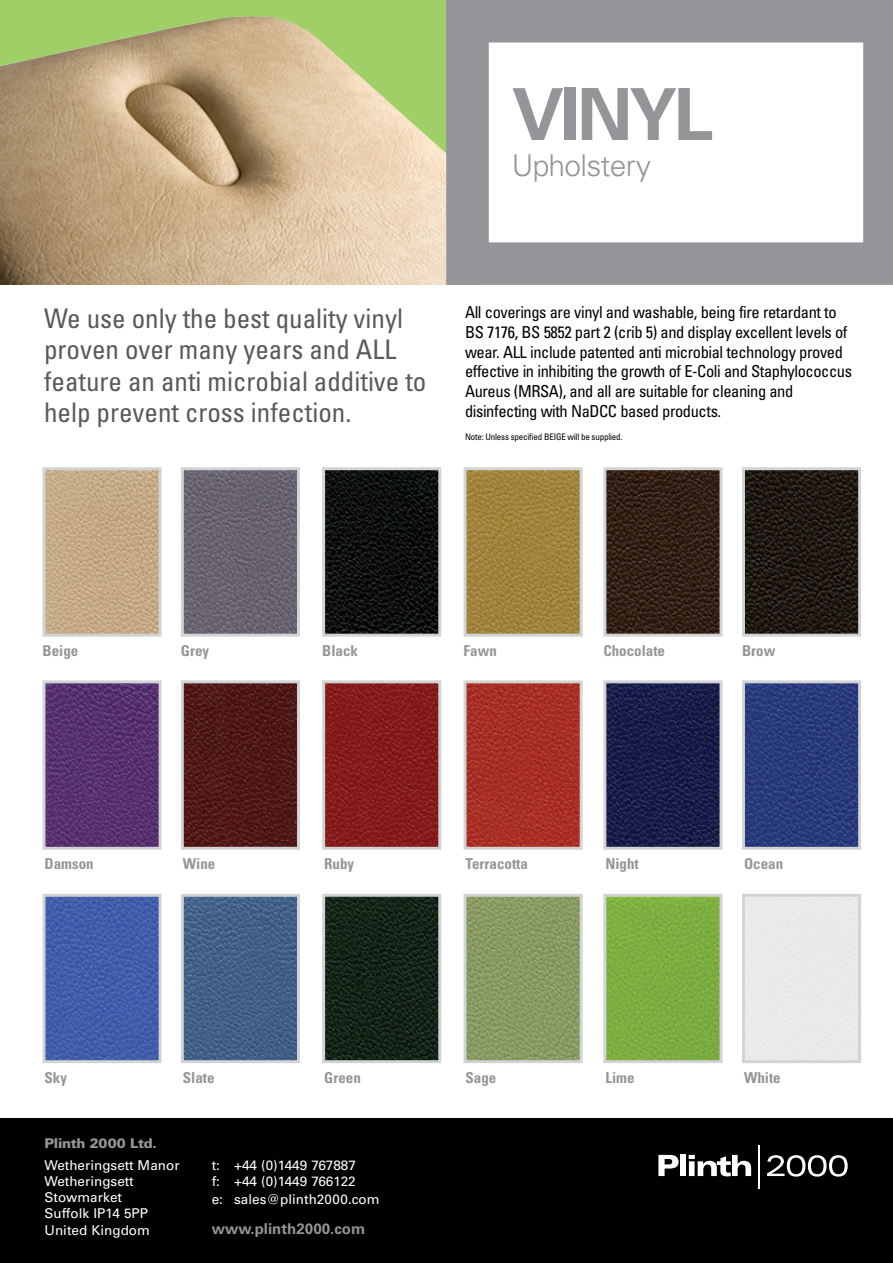
<style>
.page{position:relative;width:893px;height:1263px;background:#fff}
.page>*{position:absolute;margin:0;border:0;box-sizing:border-box;transform-origin:0 0}
.t1{font:700 72px "Univers";letter-spacing:-.05em;color:#939598}
.t2{font:300 30px "Univers";letter-spacing:-.025em;color:#939598}
.t3{font:condensed 27px/31.5px "Univers";color:#58595b}
.t4{font:condensed 16.5px/19.8px "Univers";letter-spacing:-.025em;color:#000}
.t5{font:700 condensed 15px "Univers";color:#939598}
.t6{font:700 15px "Univers";color:#939598}
.t7{font:13.5px/16.2px "Univers";color:#fff}
.t8{font:900 13.5px "Univers";letter-spacing:-.025em;color:#939598}
.t9{font:condensed 9px "Univers";letter-spacing:-.02em;color:#000}
</style>
<div class="page">
<div style="left:0;top:0;width:480px;height:285px;background:#a0cf67"></div>
<img style="left:47px;top:471px;width:111px;height:162px">
<div style="left:43px;top:467px;width:119px;height:170px;border:3px solid #d1d3d4"></div>
<img style="left:185px;top:471px;width:111px;height:162px">
<div style="left:181px;top:467px;width:119px;height:170px;border:3px solid #d1d3d4"></div>
<img style="left:326px;top:471px;width:111px;height:162px">
<div style="left:322px;top:467px;width:119px;height:170px;border:3px solid #d1d3d4"></div>
<img style="left:468px;top:471px;width:111px;height:162px">
<div style="left:464px;top:467px;width:119px;height:170px;border:3px solid #d1d3d4"></div>
<img style="left:607px;top:471px;width:111px;height:162px">
<div style="left:603px;top:467px;width:119px;height:170px;border:3px solid #d1d3d4"></div>
<img style="left:746px;top:471px;width:111px;height:162px">
<div style="left:742px;top:467px;width:119px;height:170px;border:3px solid #d1d3d4"></div>
<img style="left:47px;top:684px;width:111px;height:162px">
<div style="left:43px;top:680px;width:119px;height:170px;border:3px solid #d1d3d4"></div>
<img style="left:185px;top:684px;width:111px;height:162px">
<div style="left:181px;top:680px;width:119px;height:170px;border:3px solid #d1d3d4"></div>
<img style="left:326px;top:684px;width:111px;height:162px">
<div style="left:322px;top:680px;width:119px;height:170px;border:3px solid #d1d3d4"></div>
<img style="left:468px;top:684px;width:111px;height:162px">
<div style="left:464px;top:680px;width:119px;height:170px;border:3px solid #d1d3d4"></div>
<img style="left:607px;top:684px;width:111px;height:162px">
<div style="left:603px;top:680px;width:119px;height:170px;border:3px solid #d1d3d4"></div>
<img style="left:746px;top:684px;width:111px;height:162px">
<div style="left:742px;top:680px;width:119px;height:170px;border:3px solid #d1d3d4"></div>
<img style="left:47px;top:898px;width:111px;height:161px">
<div style="left:43px;top:894px;width:119px;height:169px;border:3px solid #d1d3d4"></div>
<img style="left:185px;top:898px;width:111px;height:161px">
<div style="left:181px;top:894px;width:119px;height:169px;border:3px solid #d1d3d4"></div>
<img style="left:326px;top:898px;width:111px;height:161px">
<div style="left:322px;top:894px;width:119px;height:169px;border:3px solid #d1d3d4"></div>
<img style="left:468px;top:898px;width:111px;height:161px">
<div style="left:464px;top:894px;width:119px;height:169px;border:3px solid #d1d3d4"></div>
<img style="left:607px;top:898px;width:111px;height:161px">
<div style="left:603px;top:894px;width:119px;height:169px;border:3px solid #d1d3d4"></div>
<div style="left:742px;top:894px;width:119px;height:169px;border:3px solid #d1d3d4"></div>
<img style="left:0;top:16px;width:446px;height:269px">
<svg style="left:446px;top:0;width:447px;height:285px"></svg>
<div style="left:0;top:1118px;width:893px;height:145px;background:#000"></div>
<svg style="left:658px;top:1155px;width:21px;height:21px"></svg>
<div style="left:680px;top:1155px;width:6px;height:21px;background:#fff"></div>
<svg style="left:689px;top:1155px;width:62px;height:21px"></svg>
<svg style="left:767px;top:1155px;width:81px;height:21px"></svg>
<hr style="left:758px;top:1146px;width:1px;height:42px;background:#fff">
<h1 class="t1" style="left:512px;top:72px;width:203px">VINYL</h1>
<h2 class="t2" style="left:512px;top:147px;width:141px">Upholstery</h2>
<h3 class="t3" style="left:44px;top:302px;width:384px">We use only the best quality vinyl proven over many years and ALL feature an anti microbial additive to help prevent cross infection.</h3>
<p class="t4" style="left:465px;top:302px;width:389px">All coverings are vinyl and washable, being fire retardant to BS 7176, BS 5852 part 2 (crib 5) and display excellent levels of wear. ALL include patented anti microbial technology proved effective in inhibiting the growth of E-Coli and Staphylococcus Aureus (MRSA), and all are suitable for cleaning and disinfecting with NaDCC based products.</p>
<p class="t9" style="left:465px;top:431px;width:159px">Note: Unless specified BEIGE will be supplied.</p>
<p class="t5" style="left:43px;top:642px;width:37px">Beige</p>
<p class="t5" style="left:181px;top:642px;width:30px">Grey</p>
<p class="t5" style="left:322px;top:642px;width:37px">Black</p>
<p class="t5" style="left:464px;top:642px;width:35px">Fawn</p>
<p class="t5" style="left:603px;top:642px;width:63px">Chocolate</p>
<p class="t5" style="left:742px;top:642px;width:35px">Brow</p>
<p class="t5" style="left:45px;top:855px;width:51px">Damson</p>
<p class="t5" style="left:183px;top:855px;width:34px">Wine</p>
<p class="t5" style="left:324px;top:855px;width:31px">Ruby</p>
<p class="t5" style="left:466px;top:855px;width:64px">Terracotta</p>
<p class="t5" style="left:605px;top:855px;width:35px">Night</p>
<p class="t5" style="left:744px;top:855px;width:41px">Ocean</p>
<p class="t5" style="left:45px;top:1068px;width:24px">Sky</p>
<p class="t5" style="left:183px;top:1068px;width:33px">Slate</p>
<p class="t5" style="left:324px;top:1068px;width:38px">Green</p>
<p class="t5" style="left:466px;top:1068px;width:32px">Sage</p>
<p class="t5" style="left:605px;top:1068px;width:31px">Lime</p>
<p class="t5" style="left:744px;top:1068px;width:38px">White</p>
<p class="t8" style="left:45px;top:1134px;width:114px">Plinth 2000 Ltd.</p>
<p class="t7" style="left:45px;top:1157px;width:137px">Wetheringsett Manor<br>Wetheringsett<br>Stowmarket<br>Suffolk IP14 5PP<br>United Kingdom</p>
<p class="t7" style="left:212px;top:1157px;width:146px">t: +44 (0)1449 767887 f: +44 (0)1449 766122</p>
<p class="t7" style="left:212px;top:1191px;width:169px">e: sales@plinth2000.com</p>
<p class="t6" style="left:212px;top:1220px;width:155px">www.plinth2000.com</p>
</div>
